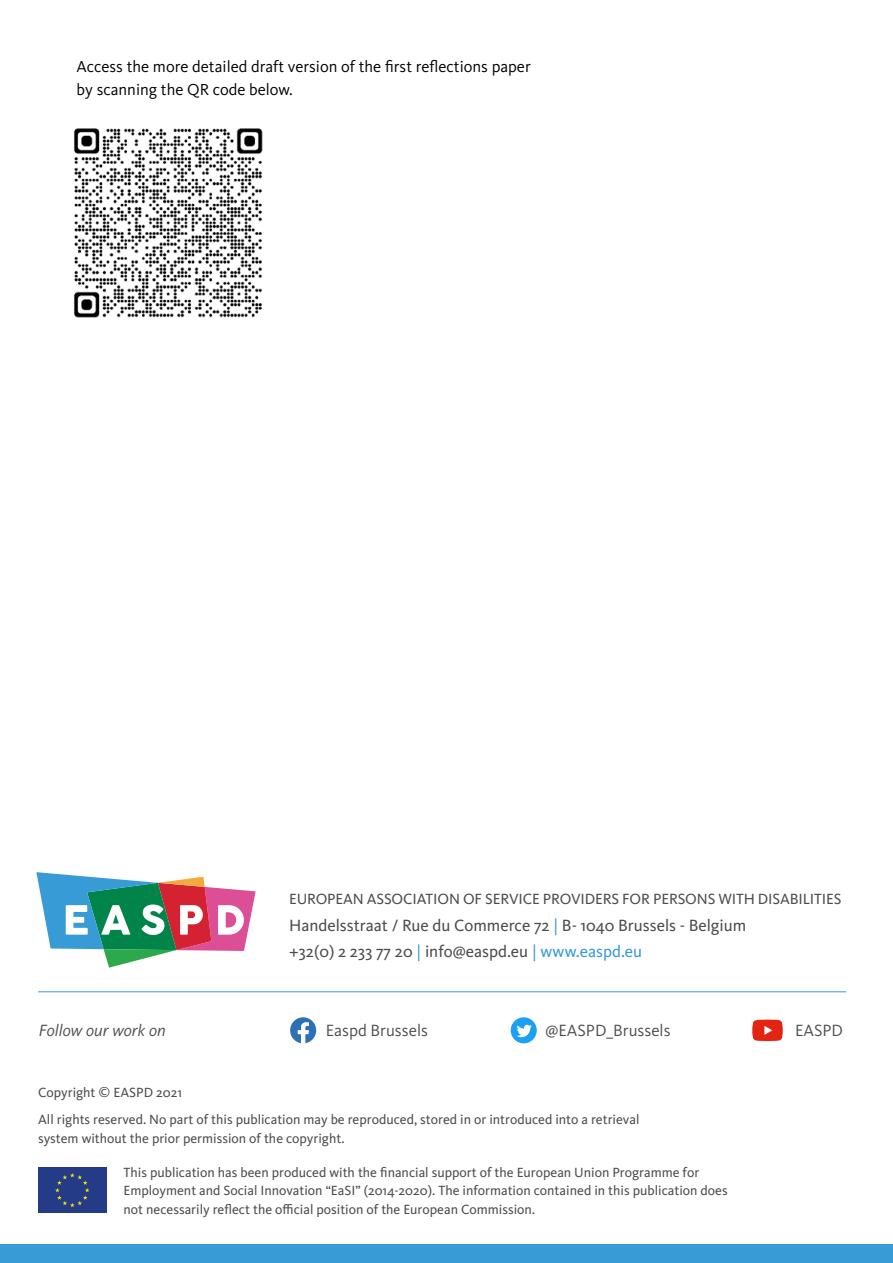
<style>
.page{position:relative;width:893px;height:1263px;background:#fff}
.page>*{position:absolute;margin:0;border:0;box-sizing:border-box;transform-origin:0 0}
.t1{font:16.8px/26.1px "Kievit Pro";color:#4c4e4d}
.t2{font:16.8px "Kievit Pro";color:#4c4e4d}
.t3{font:italic 16.8px "Kievit Pro";color:#4c4e4d}
.t4{font:16.5px/22.5px "Kievit Pro";color:#000}
.t5{font:15.3px "Kievit Pro";letter-spacing:-.01em;color:#4c4e4d}
.t6{font:13.8px/18.5px "Kievit Pro";color:#4c4e4d}
.s1{color:#379cd6}
</style>
<div class="page">
<div style="left:38px;top:1167px;width:68px;height:46px;background:#243b87"></div>
<svg style="left:55px;top:1173px;width:35px;height:34px"></svg>
<hr style="left:38px;top:850px;width:808px;height:1px;background:#379cd6">
<hr style="left:38px;top:991px;width:808px;height:1px;background:#379cd6">
<svg style="left:290px;top:1017px;width:26px;height:26px"></svg>
<div style="left:511px;top:1017px;width:26px;height:26px;background:#1ca1f2;border-radius:50%"></div>
<svg style="left:517px;top:1025px;width:15px;height:12px"></svg>
<svg style="left:752px;top:1019px;width:31px;height:22px"></svg>
<svg style="left:36px;top:872px;width:220px;height:95px"></svg>
<div style="left:0;top:1245px;width:893px;height:18px;background:#389bd6"></div>
<img style="left:74px;top:128px;width:189px;height:190px">
<p class="t4" style="left:77px;top:55px;width:456px">Access the more detailed draft version of the first reflections paper by scanning the QR code below.</p>
<p class="t5" style="left:289px;top:890px;width:554px">EUROPEAN ASSOCIATION OF SERVICE PROVIDERS FOR PERSONS WITH DISABILITIES</p>
<p class="t1" style="left:289px;top:912px;width:459px">Handelsstraat / Rue du Commerce 72 <span class="s1">|</span> B- 1040 Brussels - Belgium +32(0) 2 233 77 20 <span class="s1">|</span> info@easpd.eu <span class="s1">| www.easpd.eu</span></p>
<p class="t3" style="left:39px;top:1020px;width:128px">Follow our work on</p>
<p class="t2" style="left:326px;top:1020px;width:104px">Easpd Brussels</p>
<p class="t2" style="left:546px;top:1020px;width:126px">@EASPD_Brussels</p>
<p class="t2" style="left:795px;top:1020px;width:50px">EASPD</p>
<p class="t6" style="left:38px;top:1079px;width:603px;line-height:27.2px">Copyright © EASPD 2021<br>All rights reserved. No part of this publication may be reproduced, stored in or introduced into a retrieval</p>
<p class="t6" style="left:38px;top:1129px;width:308px">system without the prior permission of the copyright.</p>
<p class="t6" style="left:123px;top:1163px;width:606px">This publication has been produced with the financial support of the European Union Programme for<br>Employment and Social Innovation “EaSI” (2014-2020). The information contained in this publication does not necessarily reflect the official position of the European Commission.</p>
</div>
